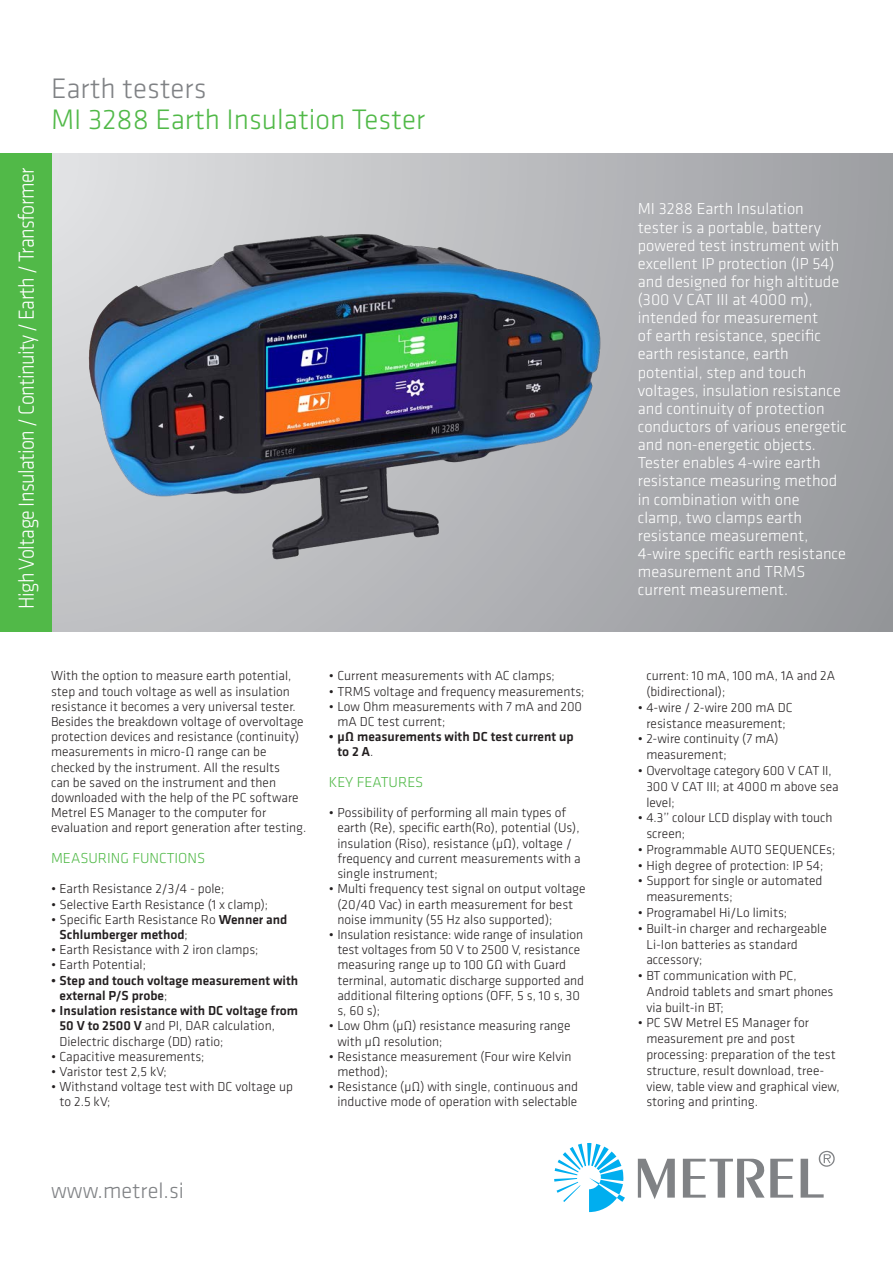
<style>
.page{position:relative;width:893px;height:1263px;background:#fff}
.page>*{position:absolute;margin:0;border:0;box-sizing:border-box;transform-origin:0 0}
.naslov{font:300 29.25px "Klavika";color:#51b948}
.naslov-2{font:300 29.25px "Klavika";color:#808285}
.naslov-3{font:300 22.5px "Klavika";letter-spacing:-.03em;color:#fff;scale:.9 1}
.t1{font:300 22.5px "Klavika";color:#808285}
.podnaslov{font:300 16.5px/18.1px "Klavika";color:#fff}
.t2{font:300 15px "Klavika";color:#51b948}
.Bulet_FUNCTIONS{font:300 13.5px/15.1px "Klavika";color:#231f20}
.t3{font:500 13.5px/15.1px "Klavika";color:#231f20}
.s1{font-weight:500}
.s2{font-weight:300}
</style>
<div class="page">
<svg style="left:51px;top:153px;width:842px;height:478px;background:#aeb0b3"></svg>
<svg style="left:554px;top:1143px;width:71px;height:69px"></svg>
<svg style="left:638px;top:1150px;width:197px;height:49px"></svg>
<div style="left:0;top:153px;width:51px;height:478px;background:#51b948"></div>
<img style="left:70px;top:215px;width:549px;height:363px">
<p class="naslov-2" style="left:51px;top:71px;width:157px">Earth testers</p>
<p class="naslov" style="left:51px;top:102px;width:376px">MI 3288 Earth Insulation Tester</p>
<p class="naslov-3" style="left:13px;top:609px;width:492px;rotate:-90deg">High Voltage Insulation / Continuity / Earth / Transformer</p>
<p class="Bulet_FUNCTIONS" style="left:51px;top:668px;width:257px">With the option to measure earth potential, step and touch voltage as well as insulation resistance it becomes a very universal tester.<br>Besides the breakdown voltage of overvoltage protection devices and resistance (continuity) measurements in micro-Ω range can be checked by the instrument. All the results<br>can be saved on the instrument and then downloaded with the help of the PC software Metrel ES Manager to the computer for evaluation and report generation after testing.</p>
<p class="t2" style="left:51px;top:849px;width:156px">MEASURING FUNCTIONS</p>
<p class="Bulet_FUNCTIONS" style="left:51px;top:881px;width:175px">• Earth Resistance 2/3/4 - pole;</p>
<p class="Bulet_FUNCTIONS" style="left:51px;top:896px;width:219px">• Selective Earth Resistance (1 x clamp);</p>
<p class="Bulet_FUNCTIONS" style="left:60px;top:911px;width:229px;text-indent:-9px">• Specific Earth Resistance Ro <span class="s1">Wenner and<br>Schlumberger method</span>;</p>
<p class="Bulet_FUNCTIONS" style="left:51px;top:942px;width:209px">• Earth Resistance with 2 iron clamps;</p>
<p class="Bulet_FUNCTIONS" style="left:51px;top:957px;width:96px">• Earth Potential;</p>
<p class="t3" style="left:60px;top:972px;width:240px;text-indent:-9px">• Step and touch voltage measurement with external P/S probe<span class="s2">;</span></p>
<p class="Bulet_FUNCTIONS" style="left:60px;top:1003px;width:240px;text-indent:-9px"><span class="s1">• Insulation resistance with DC voltage from<br>50 V to 2500 V</span> and PI, DAR calculation,<br>Dielectric discharge (DD) ratio;</p>
<p class="Bulet_FUNCTIONS" style="left:51px;top:1048px;width:155px">• Capacitive measurements;</p>
<p class="Bulet_FUNCTIONS" style="left:51px;top:1064px;width:117px">• Varistor test 2,5 kV;</p>
<p class="Bulet_FUNCTIONS" style="left:60px;top:1079px;width:235px;text-indent:-9px">• Withstand voltage test with DC voltage up to 2.5 kV;</p>
<p class="Bulet_FUNCTIONS" style="left:329px;top:668px;width:228px">• Current measurements with AC clamps;</p>
<p class="Bulet_FUNCTIONS" style="left:329px;top:683px;width:257px">• TRMS voltage and frequency measurements;</p>
<p class="Bulet_FUNCTIONS" style="left:337px;top:698px;width:246px;text-indent:-9px">• Low Ohm measurements with 7 mA and 200 mA DC test current;</p>
<p class="t3" style="left:337px;top:729px;width:238px;text-indent:-9px">• µΩ measurements with DC test current up to 2 A<span class="s2">.</span></p>
<p class="t2" style="left:329px;top:773px;width:96px">KEY FEATURES</p>
<p class="Bulet_FUNCTIONS" style="left:337px;top:805px;width:245px;text-indent:-9px">• Possibility of performing all main types of earth (Re), specific earth(Ro), potential (Us), insulation (Riso), resistance (µΩ), voltage / frequency and current measurements with a single instrument;</p>
<p class="Bulet_FUNCTIONS" style="left:337px;top:881px;width:250px;text-indent:-9px">• Multi frequency test signal on output voltage (20/40 Vac) in earth measurement for best noise immunity (55 Hz also supported);</p>
<p class="Bulet_FUNCTIONS" style="left:337px;top:927px;width:248px;text-indent:-9px">• Insulation resistance: wide range of insulation test voltages from 50 V to 2500 V, resistance measuring range up to 100 GΩ with Guard terminal, automatic discharge supported and additional filtering options (OFF, 5 s, 10 s, 30 s, 60 s);</p>
<p class="Bulet_FUNCTIONS" style="left:337px;top:1018px;width:235px;text-indent:-9px">• Low Ohm (µΩ) resistance measuring range with µΩ resolution;</p>
<p class="Bulet_FUNCTIONS" style="left:337px;top:1048px;width:236px;text-indent:-9px">• Resistance measurement (Four wire Kelvin method);</p>
<p class="Bulet_FUNCTIONS" style="left:329px;top:1079px;width:251px;text-align:center">• Resistance (µΩ) with single, continuous and inductive mode of operation with selectable</p>
<p class="t1" style="left:51px;top:1177px;width:134px">www.metrel.si</p>
<p class="podnaslov" style="left:638px;top:200px;width:211px">MI 3288 Earth Insulation tester is a portable, battery powered test instrument with excellent IP protection (IP 54) and designed for high altitude (300 V CAT III at 4000 m), intended for measurement<br>of earth resistance, specific earth resistance, earth potential, step and touch voltages, insulation resistance and continuity of protection conductors of various energetic and non-energetic objects.<br>Tester enables 4-wire earth resistance measuring method in combination with one clamp, two clamps earth resistance measurement,<br>4-wire specific earth resistance measurement and TRMS current measurement.</p>
<p class="Bulet_FUNCTIONS" style="left:646px;top:668px;width:190px;line-height:15.8px">current: 10 mA, 100 mA, 1A and 2A (bidirectional);</p>
<p class="Bulet_FUNCTIONS" style="left:638px;top:699px;width:156px;line-height:15.8px;text-align:center">• 4-wire / 2-wire 200 mA DC resistance measurement;</p>
<p class="Bulet_FUNCTIONS" style="left:646px;top:731px;width:134px;line-height:15.8px;text-indent:-9px">• 2-wire continuity (7 mA) measurement;</p>
<p class="Bulet_FUNCTIONS" style="left:646px;top:762px;width:194px;line-height:15.8px;text-indent:-9px">• Overvoltage category 600 V CAT II,<br>300 V CAT III; at 4000 m above sea level;</p>
<p class="Bulet_FUNCTIONS" style="left:646px;top:810px;width:188px;line-height:15.8px;text-indent:-9px">• 4.3’’ colour LCD display with touch screen;</p>
<p class="Bulet_FUNCTIONS" style="left:638px;top:842px;width:199px">• Programmable AUTO SEQUENCEs;</p>
<p class="Bulet_FUNCTIONS" style="left:638px;top:857px;width:187px">• High degree of protection: IP 54;</p>
<p class="Bulet_FUNCTIONS" style="left:646px;top:873px;width:178px;line-height:15.8px;text-indent:-9px">• Support for single or automated measurements;</p>
<p class="Bulet_FUNCTIONS" style="left:638px;top:905px;width:151px">• Programabel Hi/Lo limits;</p>
<p class="Bulet_FUNCTIONS" style="left:646px;top:920px;width:182px;line-height:15.8px;text-indent:-9px">• Built-in charger and rechargeable<br>Li-Ion batteries as standard accessory;</p>
<p class="Bulet_FUNCTIONS" style="left:646px;top:968px;width:189px;line-height:15.8px;text-indent:-9px">• BT communication with PC,<br>Android tablets and smart phones via built-in BT;</p>
<p class="Bulet_FUNCTIONS" style="left:646px;top:1015px;width:195px;line-height:15.8px;text-indent:-9px">• PC SW Metrel ES Manager for measurement pre and post processing: preparation of the test structure, result download, tree&shy;view, table view and graphical view, storing and printing.</p>
</div>
